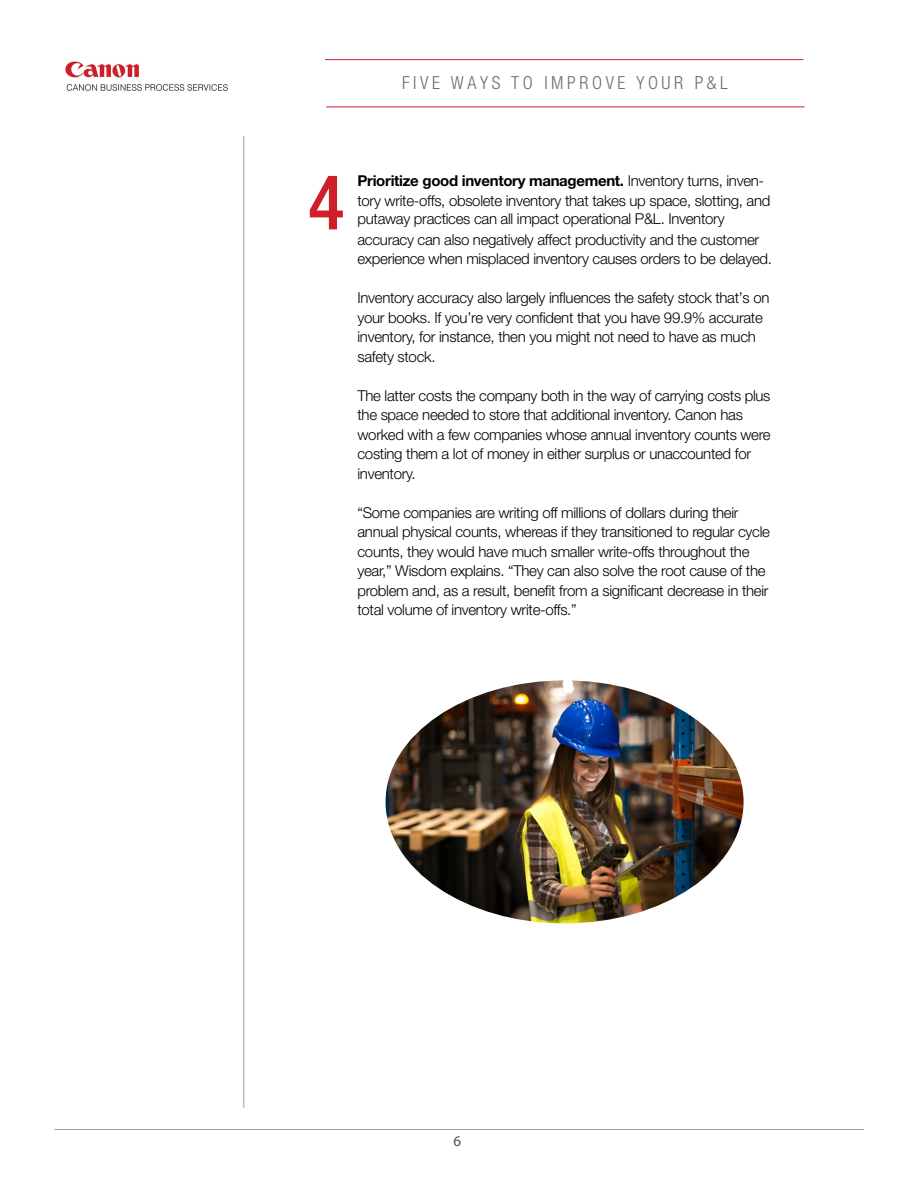
<style>
.page{position:relative;width:918px;height:1188px;background:#fff}
.page>*{position:absolute;margin:0;border:0;box-sizing:border-box;transform-origin:0 0}
.t1{font:500 condensed 75.45px "Helvetica Neue LT Std";color:#ce2029}
.t2{font:300 condensed 18px "Helvetica Neue LT Std";letter-spacing:.2em;color:#6d6e71}
.t3{font:300 15px/19.5px "Helvetica Neue LT Std";letter-spacing:-.02em;color:#000}
.t4{font:15px "Myriad Pro";color:#4d4d4f}
.s1{font-weight:700}
</style>
<div class="page">
<hr style="left:243px;top:136px;width:1px;height:972px;background:#9d9fa2">
<img style="left:65px;top:61px;width:163px;height:30px">
<hr style="left:326px;top:106px;width:479px;height:1px;background:#ce2029">
<hr style="left:325px;top:59px;width:478px;height:1px;background:#ce2029">
<hr style="left:54px;top:1129px;width:810px;height:1px;background:#9d9fa2">
<img style="left:386px;top:680px;width:358px;height:243px">
<p class="t2" style="left:402px;top:73px;width:327px">FIVE WAYS TO IMPROVE YOUR P&amp;L</p>
<h1 class="t1" style="left:308px;top:158px;width:38px">4</h1>
<p class="t3" style="left:357px;top:171px;width:414px;line-height:18.9px"><span class="s1">Prioritize good inventory management.</span> Inventory turns, inven&shy;tory write-offs, obsolete inventory that takes up space, slotting, and putaway practices can all impact operational P&amp;L. Inventory</p>
<p class="t3" style="left:357px;top:229px;width:416px">accuracy can also negatively affect productivity and the customer experience when misplaced inventory causes orders to be delayed.</p>
<p class="t3" style="left:357px;top:288px;width:414px">Inventory accuracy also largely influences the safety stock that’s on your books. If you’re very confident that you have 99.9% accurate inventory, for instance, then you might not need to have as much safety stock.</p>
<p class="t3" style="left:357px;top:385px;width:415px">The latter costs the company both in the way of carrying costs plus the space needed to store that additional inventory. Canon has worked with a few companies whose annual inventory counts were costing them a lot of money in either surplus or unaccounted for inventory.</p>
<p class="t3" style="left:357px;top:502px;width:414px">“Some companies are writing off millions of dollars during their annual physical counts, whereas if they transitioned to regular cycle counts, they would have much smaller write-offs throughout the year,” Wisdom explains. “They can also solve the root cause of the problem and, as a result, benefit from a significant decrease in their total volume of inventory write-offs.”</p>
<p class="t4" style="left:454px;top:1132px;width:9px">6</p>
</div>
